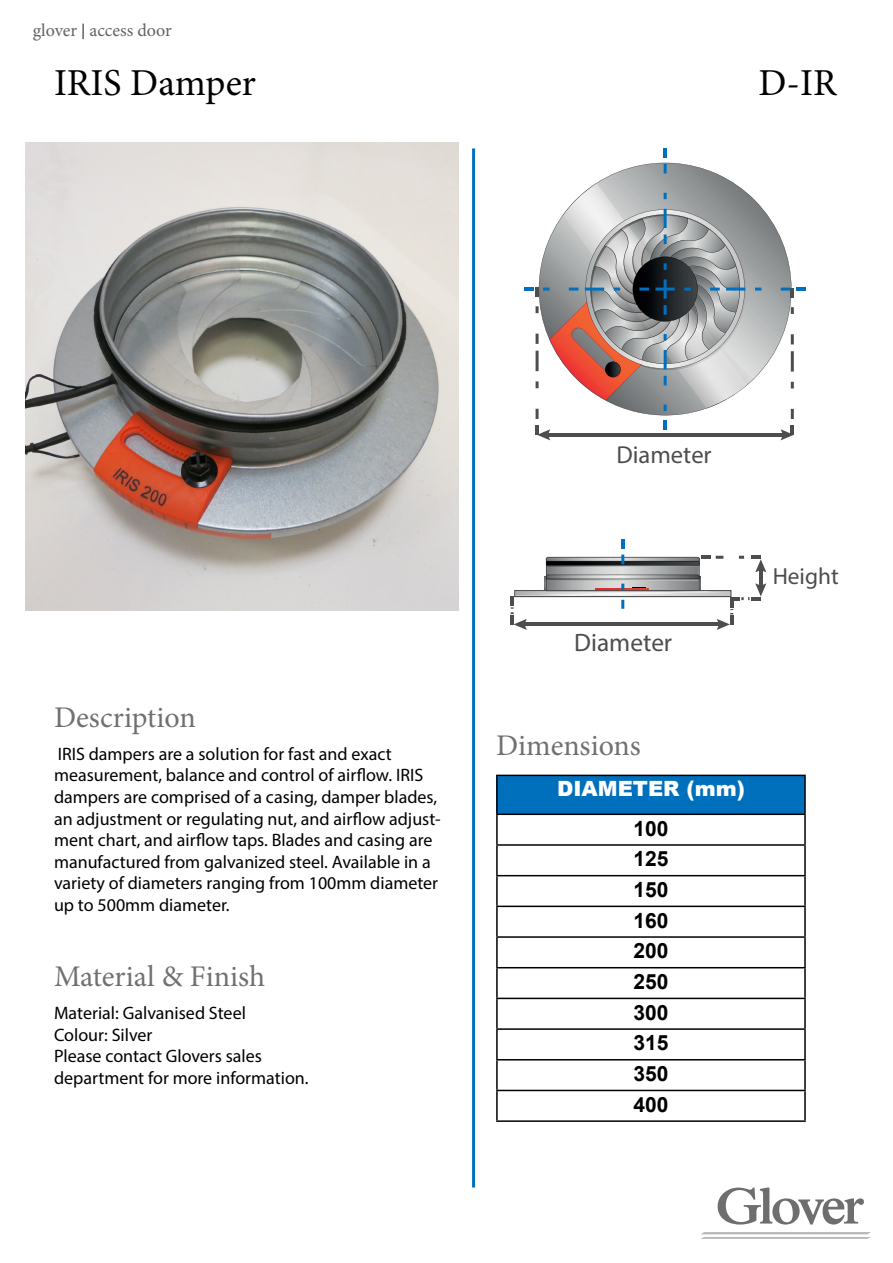
<style>
.page{position:relative;width:893px;height:1263px;background:#fff}
.page>*{position:absolute;margin:0;border:0;box-sizing:border-box;transform-origin:0 0}
.t1{font:38.1px "Minion Pro";color:#000}
.t2{font:30px "Minion Pro";color:#707070}
.t3{font:25.35px "Myriad Pro";color:#4d4d4d}
.t4{font:24.6px "Myriad Pro";color:#4d4d4d}
.t5{font:23.4px "Myriad Pro";color:#4d4d4d}
.t6{font:700 21px "Arial";color:#000}
.t7{font:900 21px "Arial";color:#fff}
.t8{font:18px/21.6px "Myriad Pro";color:#000}
.t9{font:18px "Minion Pro";color:#636363}
</style>
<div class="page">
<hr style="left:472px;top:148px;width:3px;height:1039px;background:#0070bd">
<svg style="left:82px;top:24px;width:2px;height:15px"></svg>
<img style="left:25px;top:142px;width:434px;height:468px">
<svg style="left:718px;top:1187px;width:146px;height:37px"></svg>
<svg style="left:701px;top:1232px;width:170px;height:7px"></svg>
<div style="left:497px;top:775px;width:308px;height:39px;background:#0070bd"></div>
<hr style="left:496px;top:775px;width:310px;height:1px;background:#000">
<hr style="left:496px;top:776px;width:2px;height:37px;background:#000">
<hr style="left:804px;top:776px;width:2px;height:37px;background:#000">
<hr style="left:496px;top:813px;width:310px;height:2px;background:#000">
<hr style="left:496px;top:815px;width:2px;height:29px;background:#000">
<hr style="left:804px;top:815px;width:2px;height:29px;background:#000">
<hr style="left:496px;top:844px;width:310px;height:2px;background:#000">
<hr style="left:496px;top:846px;width:2px;height:29px;background:#000">
<hr style="left:804px;top:846px;width:2px;height:29px;background:#000">
<hr style="left:496px;top:875px;width:310px;height:1px;background:#000">
<hr style="left:496px;top:876px;width:2px;height:29px;background:#000">
<hr style="left:804px;top:876px;width:2px;height:29px;background:#000">
<hr style="left:496px;top:905px;width:310px;height:2px;background:#000">
<hr style="left:496px;top:907px;width:2px;height:29px;background:#000">
<hr style="left:804px;top:907px;width:2px;height:29px;background:#000">
<hr style="left:496px;top:936px;width:310px;height:2px;background:#000">
<hr style="left:496px;top:938px;width:2px;height:29px;background:#000">
<hr style="left:804px;top:938px;width:2px;height:29px;background:#000">
<hr style="left:496px;top:967px;width:310px;height:1px;background:#000">
<hr style="left:496px;top:968px;width:2px;height:30px;background:#000">
<hr style="left:804px;top:968px;width:2px;height:30px;background:#000">
<hr style="left:496px;top:998px;width:310px;height:1px;background:#000">
<hr style="left:496px;top:999px;width:2px;height:29px;background:#000">
<hr style="left:804px;top:999px;width:2px;height:29px;background:#000">
<hr style="left:496px;top:1028px;width:310px;height:2px;background:#000">
<hr style="left:496px;top:1030px;width:2px;height:29px;background:#000">
<hr style="left:804px;top:1030px;width:2px;height:29px;background:#000">
<hr style="left:496px;top:1059px;width:310px;height:1px;background:#000">
<hr style="left:496px;top:1060px;width:2px;height:30px;background:#000">
<hr style="left:804px;top:1060px;width:2px;height:30px;background:#000">
<hr style="left:496px;top:1090px;width:310px;height:1px;background:#000">
<hr style="left:496px;top:1091px;width:2px;height:29px;background:#000">
<hr style="left:804px;top:1091px;width:2px;height:29px;background:#000">
<hr style="left:496px;top:1120px;width:310px;height:2px;background:#000">
<svg style="left:597px;top:163px;width:194px;height:252px"></svg>
<img style="left:597px;top:183px;width:27px;height:26px">
<img style="left:567px;top:183px;width:30px;height:26px">
<img style="left:745px;top:349px;width:2px;height:59px">
<hr style="left:546px;top:433px;width:239px;height:3px;background:#4d4d4d">
<svg style="left:781px;top:426px;width:13px;height:14px"></svg>
<svg style="left:791px;top:382px;width:3px;height:6px"></svg>
<svg style="left:791px;top:409px;width:3px;height:10px"></svg>
<svg style="left:791px;top:307px;width:3px;height:7px"></svg>
<svg style="left:791px;top:334px;width:3px;height:10px"></svg>
<hr style="left:791px;top:351px;width:3px;height:21px;background:#4d4d4d">
<svg style="left:664px;top:148px;width:3px;height:9px"></svg>
<svg style="left:664px;top:193px;width:3px;height:6px"></svg>
<svg style="left:664px;top:164px;width:3px;height:9px"></svg>
<svg style="left:755px;top:288px;width:6px;height:3px"></svg>
<svg style="left:781px;top:288px;width:25px;height:9px"></svg>
<svg style="left:524px;top:209px;width:221px;height:231px"></svg>
<svg style="left:621px;top:539px;width:3px;height:9px"></svg>
<svg style="left:511px;top:554px;width:255px;height:76px"></svg>
<p class="t9" style="left:33px;top:18px;width:141px">glover access door</p>
<p class="t1" style="left:54px;top:58px;width:203px">IRIS Damper</p>
<p class="t1" style="left:759px;top:58px;width:80px">D-IR</p>
<p class="t2" style="left:54px;top:697px;width:143px">Description</p>
<p class="t8" style="left:54px;top:743px;width:388px">IRIS dampers are a solution for fast and exact measurement, balance and control of airflow. IRIS dampers are comprised of a casing, damper blades, an adjustment or regulating nut, and airflow adjust&shy;ment chart, and airflow taps. Blades and casing are manufactured from galvanized steel. Available in a variety of diameters ranging from 100mm diameter up to 500mm diameter.</p>
<p class="t2" style="left:54px;top:957px;width:213px">Material &amp; Finish</p>
<p class="t8" style="left:54px;top:1002px;width:193px">Material: Galvanised Steel</p>
<p class="t8" style="left:54px;top:1023px;width:100px">Colour: Silver</p>
<p class="t8" style="left:54px;top:1045px;width:210px">Please contact Glovers sales</p>
<p class="t8" style="left:54px;top:1066px;width:256px">department for more information.</p>
<h3 class="t4" style="left:616px;top:439px;width:97px">Diameter</h3>
<h3 class="t3" style="left:574px;top:627px;width:99px">Diameter</h3>
<p class="t5" style="left:773px;top:562px;width:68px">Height</p>
<p class="t2" style="left:496px;top:725px;width:146px">Dimensions</p>
<p class="t7" style="left:557px;top:774px;width:189px">DIAMETER (mm)</p>
<p class="t6" style="left:633px;top:814px;width:37px">100</p>
<p class="t6" style="left:633px;top:845px;width:37px">125</p>
<p class="t6" style="left:633px;top:875px;width:37px">150</p>
<p class="t6" style="left:633px;top:906px;width:37px">160</p>
<p class="t6" style="left:633px;top:937px;width:37px">200</p>
<p class="t6" style="left:633px;top:968px;width:37px">250</p>
<p class="t6" style="left:633px;top:998px;width:37px">300</p>
<p class="t6" style="left:633px;top:1029px;width:37px">315</p>
<p class="t6" style="left:633px;top:1060px;width:37px">350</p>
<p class="t6" style="left:633px;top:1090px;width:37px">400</p>
</div>
